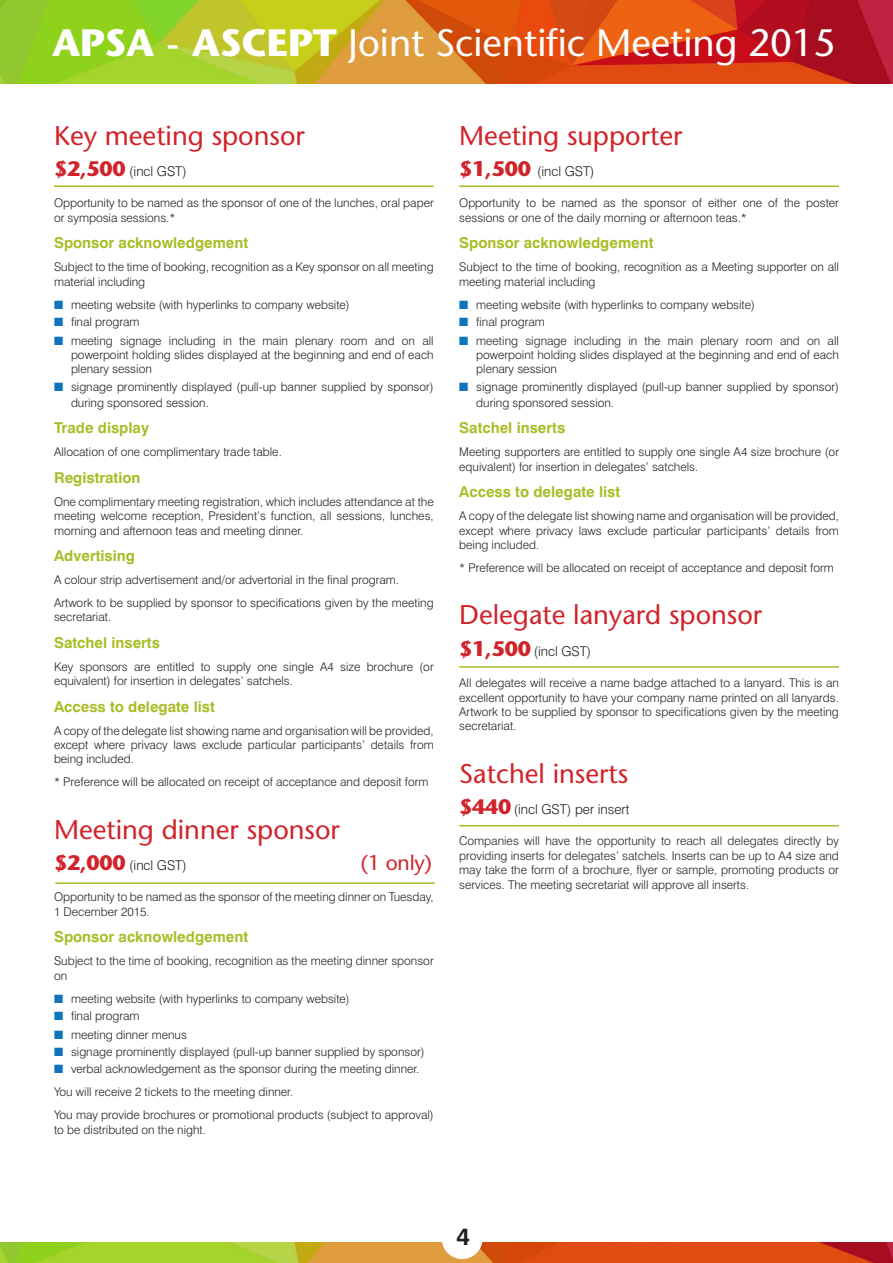
<style>
.page{position:relative;width:893px;height:1263px;background:#fff}
.page>*{position:absolute;margin:0;border:0;box-sizing:border-box;transform-origin:0 0}
.t1{font:38.1px "Stone Sans";color:#fff}
.t2{font:27px "Stone Sans";color:#d1232a}
.t3{font:700 24px "Swiss 721 BT";color:#231f20}
.t4{font:21px "Stone Sans";color:#d1232a}
.t5{font:700 15px "Swiss 721 BT";color:#a9bd27}
.t6{font:300 13.5px "Swiss 721 BT";color:#231f20}
.t7{font:300 12px/14.4px "Swiss 721 BT";color:#231f20}
.s1{font-weight:700}
.s2{font-family:"Stone Sans";font-weight:700;font-size:21px;color:#d1232a}
.s3{color:#1074bc}
</style>
<div class="page">
<img style="left:0;top:0;width:893px;height:84px">
<img style="left:0;top:1242px;width:893px;height:21px">
<div style="left:442px;top:1218px;width:41px;height:41px;background:#fff;border-radius:50%"></div>
<hr style="left:459px;top:185px;width:380px;height:2px;background:#a9bd27">
<hr style="left:459px;top:666px;width:380px;height:2px;background:#a9bd27">
<hr style="left:459px;top:825px;width:380px;height:1px;background:#a9bd27">
<hr style="left:55px;top:882px;width:380px;height:2px;background:#a9bd27">
<hr style="left:54px;top:185px;width:380px;height:2px;background:#a9bd27">
<h1 class="t1" style="left:52px;top:19px;width:785px"><span class="s1">APSA - ASCEPT</span> Joint Scientific Meeting 2015</h1>
<h2 class="t2" style="left:54px;top:119px;width:252px">Key meeting sponsor</h2>
<p class="t6" style="left:54px;top:163px;width:134px"><span class="s2">$2,500</span> (incl GST)</p>
<p class="t7" style="left:54px;top:196px;width:381px">Opportunity to be named as the sponsor of one of the lunches, oral paper or symposia sessions.*</p>
<p class="t5" style="left:54px;top:234px;width:196px">Sponsor acknowledgement</p>
<p class="t7" style="left:54px;top:260px;width:381px">Subject to the time of booking, recognition as a Key sponsor on all meeting material including</p>
<p class="t7" style="left:54px;top:297px;width:297px"><span class="s3">■</span> meeting website (with hyperlinks to company website)</p>
<p class="t7" style="left:54px;top:314px;width:87px"><span class="s3">■</span> final program</p>
<p class="t7" style="left:71px;top:333px;width:364px;text-align:justify;text-indent:-17px"><span class="s3">■</span> meeting signage including in the main plenary room and on all powerpoint holding slides displayed at the beginning and end of each plenary session</p>
<p class="t7" style="left:71px;top:378px;width:364px;line-height:16.2px;text-indent:-17px"><span class="s3">■</span> signage prominently displayed (pull-up banner supplied by sponsor) during sponsored session.</p>
<p class="t5" style="left:54px;top:419px;width:97px">Trade display</p>
<p class="t7" style="left:54px;top:445px;width:229px">Allocation of one complimentary trade table.</p>
<p class="t5" style="left:54px;top:468px;width:88px">Registration</p>
<p class="t7" style="left:54px;top:494px;width:381px;text-align:justify">One complimentary meeting registration, which includes attendance at the meeting welcome reception, President’s function, all sessions, lunches, morning and afternoon teas and meeting dinner.</p>
<p class="t5" style="left:54px;top:547px;width:83px">Advertising</p>
<p class="t7" style="left:54px;top:568px;width:381px;line-height:23px">A colour strip advertisement and/or advertorial in the final program.<br>Artwork to be supplied by sponsor to specifications given by the meeting</p>
<p class="t7" style="left:54px;top:610px;width:59px">secretariat.</p>
<p class="t5" style="left:54px;top:633px;width:107px">Satchel inserts</p>
<p class="t7" style="left:54px;top:659px;width:381px">Key sponsors are entitled to supply one single A4 size brochure (or equivalent) for insertion in delegates’ satchels.</p>
<p class="t5" style="left:54px;top:697px;width:162px">Access to delegate list</p>
<p class="t7" style="left:54px;top:723px;width:381px;text-align:justify">A copy of the delegate list showing name and organisation will be provided, except where privacy laws exclude particular participants’ details from being included.</p>
<p class="t7" style="left:54px;top:775px;width:376px">* Preference will be allocated on receipt of acceptance and deposit form</p>
<h2 class="t2" style="left:54px;top:813px;width:287px">Meeting dinner sponsor</h2>
<p class="t6" style="left:54px;top:857px;width:134px"><span class="s2">$2,000</span> (incl GST)</p>
<h3 class="t4" style="left:361px;top:850px;width:73px">(1 only)</h3>
<p class="t7" style="left:54px;top:890px;width:381px">Opportunity to be named as the sponsor of the meeting dinner on Tuesday,<br>1 December 2015.</p>
<p class="t5" style="left:54px;top:928px;width:196px">Sponsor acknowledgement</p>
<p class="t7" style="left:54px;top:954px;width:381px">Subject to the time of booking, recognition as the meeting dinner sponsor on</p>
<p class="t7" style="left:54px;top:991px;width:297px"><span class="s3">■</span> meeting website (with hyperlinks to company website)</p>
<p class="t7" style="left:54px;top:1008px;width:87px"><span class="s3">■</span> final program</p>
<p class="t7" style="left:54px;top:1027px;width:134px"><span class="s3">■</span> meeting dinner menus</p>
<p class="t7" style="left:54px;top:1044px;width:372px"><span class="s3">■</span> signage prominently displayed (pull-up banner supplied by sponsor)</p>
<p class="t7" style="left:54px;top:1057px;width:381px;line-height:23px"><span class="s3">■</span> verbal acknowledgement as the sponsor during the meeting dinner.<br>You will receive 2 tickets to the meeting dinner.<br>You may provide brochures or promotional products (subject to approval)</p>
<p class="t7" style="left:54px;top:1122px;width:154px">to be distributed on the night.</p>
<h2 class="t2" style="left:459px;top:119px;width:225px">Meeting supporter</h2>
<p class="t6" style="left:459px;top:163px;width:137px"><span class="s2">$1,500</span> (incl GST)</p>
<p class="t7" style="left:459px;top:196px;width:381px">Opportunity to be named as the sponsor of either one of the poster sessions or one of the daily morning or afternoon teas.*</p>
<p class="t5" style="left:459px;top:234px;width:196px">Sponsor acknowledgement</p>
<p class="t7" style="left:459px;top:260px;width:381px">Subject to the time of booking, recognition as a Meeting supporter on all meeting material including</p>
<p class="t7" style="left:459px;top:297px;width:297px"><span class="s3">■</span> meeting website (with hyperlinks to company website)</p>
<p class="t7" style="left:459px;top:314px;width:87px"><span class="s3">■</span> final program</p>
<p class="t7" style="left:476px;top:333px;width:364px;text-align:justify;text-indent:-17px"><span class="s3">■</span> meeting signage including in the main plenary room and on all powerpoint holding slides displayed at the beginning and end of each plenary session</p>
<p class="t7" style="left:476px;top:378px;width:364px;line-height:16.2px;text-indent:-17px"><span class="s3">■</span> signage prominently displayed (pull-up banner supplied by sponsor) during sponsored session.</p>
<p class="t5" style="left:459px;top:419px;width:107px">Satchel inserts</p>
<p class="t7" style="left:459px;top:445px;width:381px">Meeting supporters are entitled to supply one single A4 size brochure (or equivalent) for insertion in delegates’ satchels.</p>
<p class="t5" style="left:459px;top:483px;width:162px">Access to delegate list</p>
<p class="t7" style="left:459px;top:509px;width:381px;text-align:justify">A copy of the delegate list showing name and organisation will be provided, except where privacy laws exclude particular participants’ details from being included.</p>
<p class="t7" style="left:459px;top:560px;width:376px">* Preference will be allocated on receipt of acceptance and deposit form</p>
<h2 class="t2" style="left:459px;top:598px;width:305px">Delegate lanyard sponsor</h2>
<p class="t6" style="left:459px;top:643px;width:133px"><span class="s2">$1,500</span> (incl GST)</p>
<p class="t7" style="left:459px;top:675px;width:381px;text-align:justify">All delegates will receive a name badge attached to a lanyard. This is an excellent opportunity to have your company name printed on all lanyards.<br>Artwork to be supplied by sponsor to specifications given by the meeting secretariat.</p>
<h2 class="t2" style="left:459px;top:757px;width:171px">Satchel inserts</h2>
<p class="t6" style="left:459px;top:801px;width:172px"><span class="s2">$440</span> (incl GST) per insert</p>
<p class="t7" style="left:459px;top:834px;width:381px;text-align:justify">Companies will have the opportunity to reach all delegates directly by providing inserts for delegates’ satchels. Inserts can be up to A4 size and may take the form of a brochure, flyer or sample, promoting products or services. The meeting secretariat will approve all inserts.</p>
<h3 class="t3" style="left:456px;top:1222px;width:15px">4</h3>
</div>
